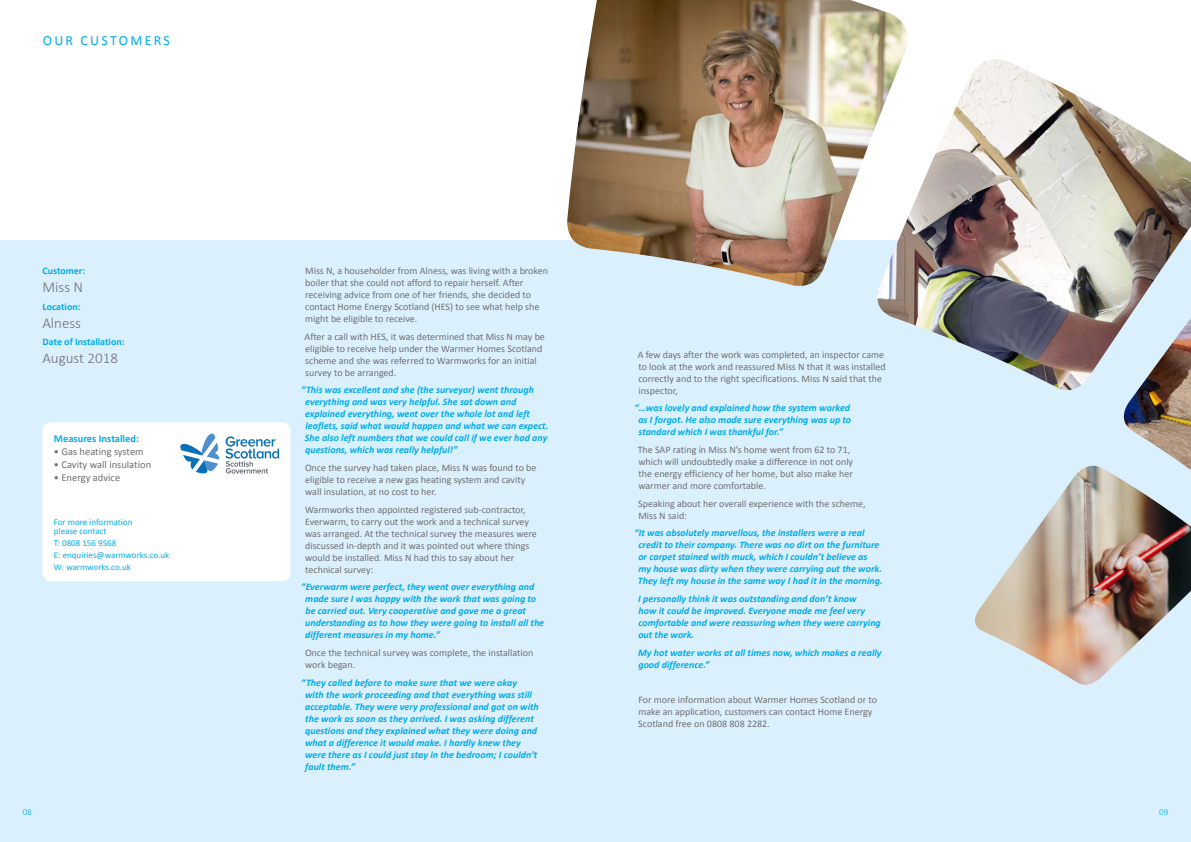
<style>
.page{position:relative;width:1191px;height:842px;background:#fff}
.page>*{position:absolute;margin:0;border:0;box-sizing:border-box;transform-origin:0 0}
.t1{font:300 15px "Calibri";color:#706f6f}
.t2{font:14px "Calibri";letter-spacing:.165em;color:#00ace9}
.t3{font:10.5px "Calibri";color:#706f6f}
.t4{font:700 10.5px "Calibri";color:#00ace9}
.t5{font:italic 700 10px/12px "Calibri";color:#00ace9}
.t6{font:10px/12px "Calibri";color:#706f6f}
.t7{font:700 10px "Calibri";color:#00ace9}
.t8{font:9px/11.8px "Calibri";color:#00ace9}
.t9{font:300 9px "Calibri";color:#00ace9}
</style>
<div class="page">
<div style="left:0;top:241px;width:1191px;height:601px;background:#dbf0fd"></div>
<img style="left:975px;top:466px;width:216px;height:219px">
<img style="left:877px;top:59px;width:314px;height:331px">
<img style="left:567px;top:0;width:340px;height:286px">
<div style="left:43px;top:422px;width:248px;height:159px;background:#fff;border-radius:9px"></div>
<svg style="left:225px;top:436px;width:54px;height:38px"></svg>
<svg style="left:180px;top:434px;width:39px;height:40px"></svg>
<img style="left:1123px;top:318px;width:68px;height:152px">
<h2 class="t2" style="left:43px;top:31px;width:129px">OUR CUSTOMERS</h2>
<p class="t7" style="left:43px;top:264px;width:44px">Customer:</p>
<h1 class="t1" style="left:43px;top:278px;width:42px">Miss N</h1>
<p class="t7" style="left:43px;top:300px;width:40px">Location:</p>
<h1 class="t1" style="left:43px;top:313px;width:40px">Alness</h1>
<p class="t7" style="left:43px;top:336px;width:83px">Date of Installation:</p>
<h1 class="t1" style="left:43px;top:349px;width:77px">August 2018</h1>
<p class="t4" style="left:54px;top:431px;width:87px">Measures Installed:</p>
<p class="t3" style="left:54px;top:444px;width:91px">• Gas heating system</p>
<p class="t3" style="left:54px;top:457px;width:99px">• Cavity wall insulation</p>
<p class="t3" style="left:54px;top:470px;width:68px">• Energy advice</p>
<p class="t8" style="left:54px;top:518px;width:80px;line-height:9px">For more information please contact</p>
<p class="t8" style="left:54px;top:537px;width:117px">T: 0808 156 9568<br>E: enquiries@warmworks.co.uk<br>W: warmworks.co.uk</p>
<p class="t6" style="left:305px;top:265px;width:244px">Miss N, a householder from Alness, was living with a broken boiler that she could not afford to repair herself. After receiving advice from one of her friends, she decided to contact Home Energy Scotland (HES) to see what help she might be eligible to receive.</p>
<p class="t6" style="left:304px;top:330px;width:242px">After a call with HES, it was determined that Miss N may be eligible to receive help under the Warmer Homes Scotland scheme and she was referred to Warmworks for an initial survey to be arranged.</p>
<p class="t5" style="left:305px;top:384px;width:245px;text-indent:-4px">“This was excellent and she (the surveyor) went through everything and was very helpful. She sat down and explained everything, went over the whole lot and left leaflets, said what would happen and what we can expect.<br>She also left numbers that we could call if we ever had any questions, which was really helpful!”</p>
<p class="t6" style="left:305px;top:462px;width:233px">Once the survey had taken place, Miss N was found to be eligible to receive a new gas heating system and cavity wall insulation, at no cost to her.</p>
<p class="t6" style="left:305px;top:503px;width:233px">Warmworks then appointed registered sub-contractor, Everwarm, to carry out the work and a technical survey was arranged. At the technical survey the measures were discussed in-depth and it was pointed out where things would be installed. Miss N had this to say about her technical survey:</p>
<p class="t5" style="left:305px;top:581px;width:240px;text-indent:-4px">“Everwarm were perfect, they went over everything and made sure I was happy with the work that was going to be carried out. Very cooperative and gave me a great understanding as to how they were going to install all the different measures in my home.”</p>
<p class="t6" style="left:305px;top:647px;width:230px">Once the technical survey was complete, the installation work began.</p>
<p class="t5" style="left:305px;top:676px;width:235px;text-indent:-4px">“They called before to make sure that we were okay<br>with the work proceeding and that everything was still acceptable. They were very professional and got on with the work as soon as they arrived. I was asking different questions and they explained what they were doing and what a difference it would make. I hardly knew they were there as I could just stay in the bedroom; I couldn’t fault them.”</p>
<p class="t6" style="left:638px;top:348px;width:249px">A few days after the work was completed, an inspector came to look at the work and reassured Miss N that it was installed correctly and to the right specifications. Miss N said that the inspector,</p>
<p class="t5" style="left:638px;top:402px;width:214px;text-align:justify;text-indent:-4px">“…was lovely and explained how the system worked as I forgot. He also made sure everything was up to standard which I was thankful for.”</p>
<p class="t6" style="left:637px;top:444px;width:217px">The SAP rating in Miss N’s home went from 62 to 71, which will undoubtedly make a difference in not only the energy efficiency of her home, but also make her warmer and more comfortable.</p>
<p class="t6" style="left:638px;top:497px;width:229px">Speaking about her overall experience with the scheme,<br>Miss N said:</p>
<p class="t5" style="left:638px;top:527px;width:246px;text-indent:-3px">“It was absolutely marvellous, the installers were a real credit to their company. There was no dirt on the furniture or carpet stained with muck, which I couldn’t believe as<br>my house was dirty when they were carrying out the work.<br>They left my house in the same way I had it in the morning.</p>
<p class="t5" style="left:638px;top:593px;width:244px">I personally think it was outstanding and don’t know<br>how it could be improved. Everyone made me feel very comfortable and were reassuring when they were carrying out the work.</p>
<p class="t5" style="left:638px;top:646px;width:245px">My hot water works at all times now, which makes a really good difference.”</p>
<p class="t6" style="left:638px;top:694px;width:240px">For more information about Warmer Homes Scotland or to make an application, customers can contact Home Energy<br>Scotland free on 0808 808 2282.</p>
<p class="t9" style="left:23px;top:806px;width:11px">08</p>
<p class="t9" style="left:1159px;top:806px;width:11px">09</p>
</div>
